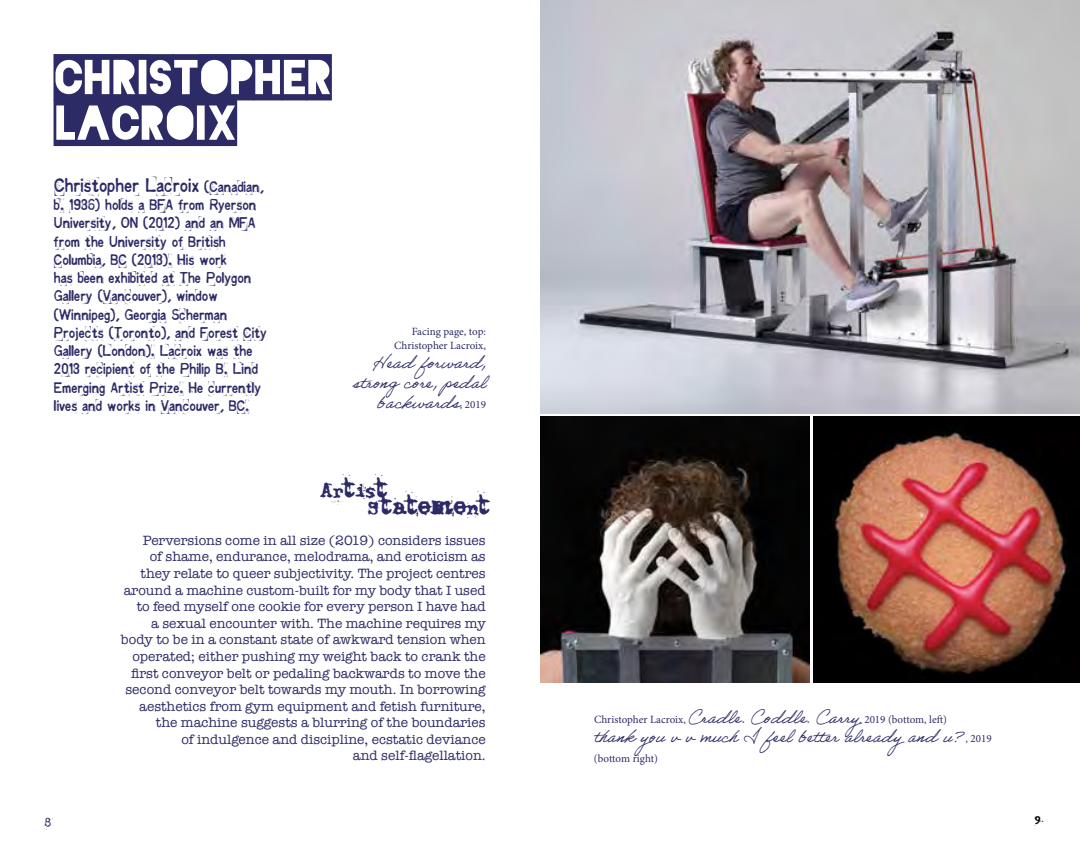
<style>
.page{position:relative;width:1080px;height:864px;background:#fff}
.page>*{position:absolute;margin:0;border:0;box-sizing:border-box;transform-origin:0 0}
.t1{font:55.35px/45.6px "Blackout 2 AM";color:#2d2b66}
.t2{font:27.6px "Rochester";letter-spacing:-.02em;color:#2d2b66}
.t3{font:19.35px "Kingthings Printingkit";color:#2d2b66}
.t4{font:16.65px/20px "Adobe Handwriting Ernie";color:#2d2b66;text-align:right}
.t5{font:15.15px/18.3px "Kingthings Printingkit";color:#2d2b66}
.t6{font:13.95px "Rochester";color:#000}
.t7{font:13.95px "Rochester";color:#2d2b66}
.t8{font:13.8px/16.6px "American Typewriter";color:#2d2b66;text-align:right}
.t9{font:11.1px/13.2px "Minion Pro";letter-spacing:-.005em;color:#2d2b66;text-align:right}
.s1{font-size:15.15px}
.s2{font-family:"Minion Pro";font-size:11.1px}
.s3{font-family:"Adobe Handwriting Ernie";font-size:16.65px}
</style>
<div class="page">
<img style="left:540px;top:0;width:540px;height:413px">
<img style="left:540px;top:417px;width:270px;height:266px">
<img style="left:813px;top:417px;width:267px;height:266px">
<h1 class="t1" style="left:54px;top:59px;width:279px">CHRISTOPHER<br>LACROIX</h1>
<h3 class="t3" style="left:54px;top:174px;width:211px">Christopher Lacroix <span class="s1">(Canadian,</span></h3>
<p class="t5" style="left:54px;top:196px;width:215px">b. 1986) holds a BFA from Ryerson<br>University, ON (2012) and an MFA from the University of British<br>Columbia, BC (2018). His work<br>has been exhibited at The Polygon<br>Gallery (Vancouver), window (Winnipeg), Georgia Scherman<br>Projects (Toronto), and Forest City<br>Gallery (London). Lacroix was the<br>2018 recipient of the Philip B. Lind<br>Emerging Artist Prize. He currently lives and works in Vancouver, BC.</p>
<p class="t9" style="left:394px;top:325px;width:93px">Facing page, top:<br>Christopher Lacroix,</p>
<p class="t4" style="left:353px;top:353px;width:134px">Head forward, strong core, pedal backwards<span class="s2">, 2019</span></p>
<h2 class="t2" style="left:320px;top:470px;width:69px">ARTIST</h2>
<h2 class="t2" style="left:367px;top:487px;width:124px">STATEMENT</h2>
<p class="t7" style="left:45px;top:814px;width:8px">8</p>
<p class="t8" style="left:121px;top:531px;width:366px">Perversions come in all size (2019) considers issues<br>of shame, endurance, melodrama, and eroticism as they relate to queer subjectivity. The project centres around a machine custom-built for my body that I used to feed myself one cookie for every person I have had<br>a sexual encounter with. The machine requires my body to be in a constant state of awkward tension when operated; either pushing my weight back to crank the first conveyor belt or pedaling backwards to move the second conveyor belt towards my mouth. In borrowing aesthetics from gym equipment and fetish furniture, the machine suggests a blurring of the boundaries<br>of indulgence and discipline, ecstatic deviance<br>and self-flagellation.</p>
<p class="t9" style="left:594px;top:713px;width:355px">Christopher Lacroix, <span class="s3">Cradle. Coddle. Carry</span>. 2019 (bottom, left)</p>
<p class="t4" style="left:594px;top:726px;width:399px">thank you v v much I feel better alreadyand u? <span class="s2">, 2019</span></p>
<p class="t9" style="left:594px;top:752px;width:65px">(bottom right)</p>
<p class="t6" style="left:1034px;top:810px;width:8px">9</p>
</div>
